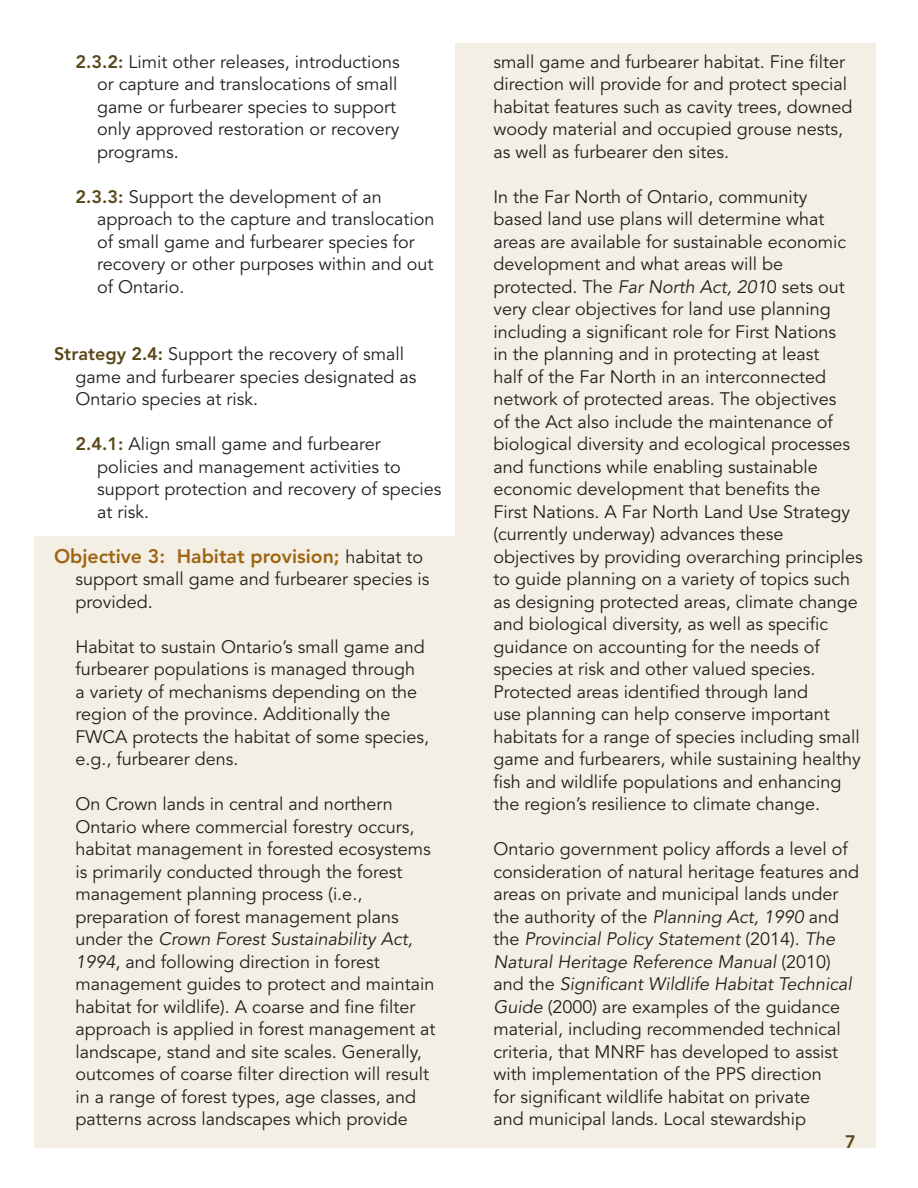
<style>
.page{position:relative;width:918px;height:1188px;background:#fff}
.page>*{position:absolute;margin:0;border:0;box-sizing:border-box;transform-origin:0 0}
.t1{font:800 19.5px "Avenir LT Std";color:#9e6512}
.t2{font:18px/22.5px "Avenir LT Std";color:#231f20}
.t3{font:800 18px "Avenir LT Std";color:#5a471a}
.s1{font-weight:800;color:#5a471a}
.s2{font-weight:400;font-size:18px;color:#231f20}
.s3{font-style:italic}
</style>
<div class="page">
<div style="left:456px;top:43px;width:420px;height:1105px;background:#f3efe4"></div>
<div style="left:35px;top:536px;width:422px;height:612px;background:#f3efe4"></div>
<p class="t2" style="left:97px;top:51px;width:304px;text-indent:-22px"><span class="s1">2.3.2:</span> Limit other releases, introductions or capture and translocations of small game or furbearer species to support only approved restoration or recovery programs.</p>
<p class="t2" style="left:97px;top:186px;width:339px;text-indent:-22px"><span class="s1">2.3.3:</span> Support the development of an approach to the capture and translocation of small game and furbearer species for recovery or other purposes within and out of Ontario.</p>
<h4 class="t2" style="left:54px;top:343px;width:352px"><span class="s1">Strategy 2.4:</span> Support the recovery of small</h4>
<p class="t2" style="left:76px;top:366px;width:343px">game and furbearer species designated as<br>Ontario species at risk.</p>
<p class="t2" style="left:97px;top:433px;width:346px;text-indent:-22px"><span class="s1">2.4.1:</span> Align small game and furbearer policies and management activities to support protection and recovery of species at risk.</p>
<h3 class="t1" style="left:54px;top:544px;width:371px">Objective 3: Habitat provision; <span class="s2">habitat to</span></h3>
<p class="t2" style="left:76px;top:568px;width:355px">support small game and furbearer species is provided.</p>
<p class="t2" style="left:76px;top:636px;width:355px">Habitat to sustain Ontario’s small game and furbearer populations is managed through<br>a variety of mechanisms depending on the region of the province. Additionally the FWCA protects the habitat of some species, e.g., furbearer dens.</p>
<p class="t2" style="left:76px;top:793px;width:361px">On Crown lands in central and northern Ontario where commercial forestry occurs, habitat management in forested ecosystems is primarily conducted through the forest management planning process (i.e., preparation of forest management plans under the <span class="s3">Crown Forest Sustainability Act, 1994</span>, and following direction in forest management guides to protect and maintain habitat for wildlife). A coarse and fine filter approach is applied in forest management at landscape, stand and site scales. Generally, outcomes of coarse filter direction will result in a range of forest types, age classes, and patterns across landscapes which provide</p>
<p class="t2" style="left:494px;top:51px;width:361px">small game and furbearer habitat. Fine filter direction will provide for and protect special habitat features such as cavity trees, downed woody material and occupied grouse nests, as well as furbearer den sites.</p>
<p class="t2" style="left:494px;top:186px;width:371px">In the Far North of Ontario, community<br>based land use plans will determine what areas are available for sustainable economic development and what areas will be protected. The <span class="s3">Far North Act, 201</span>0 sets out very clear objectives for land use planning including a significant role for First Nations<br>in the planning and in protecting at least<br>half of the Far North in an interconnected network of protected areas. The objectives<br>of the Act also include the maintenance of biological diversity and ecological processes and functions while enabling sustainable economic development that benefits the<br>First Nations. A Far North Land Use Strategy (currently underway) advances these objectives by providing overarching principles to guide planning on a variety of topics such as designing protected areas, climate change and biological diversity, as well as specific guidance on accounting for the needs of species at risk and other valued species.<br>Protected areas identified through land<br>use planning can help conserve important habitats for a range of species including small game and furbearers, while sustaining healthy fish and wildlife populations and enhancing the region’s resilience to climate change.</p>
<p class="t2" style="left:494px;top:838px;width:367px">Ontario government policy affords a level of consideration of natural heritage features and areas on private and municipal lands under the authority of the <span class="s3">Planning Act, 1990</span> and the <span class="s3">Provincial Policy Statement</span> (2014). <span class="s3">The Natural Heritage Reference Manual</span> (2010) and the <span class="s3">Significant Wildlife Habitat Technical Guide</span> (2000) are examples of the guidance material, including recommended technical criteria, that MNRF has developed to assist with implementation of the PPS direction<br>for significant wildlife habitat on private<br>and municipal lands. Local stewardship</p>
<p class="t3" style="left:845px;top:1131px;width:12px">7</p>
</div>
